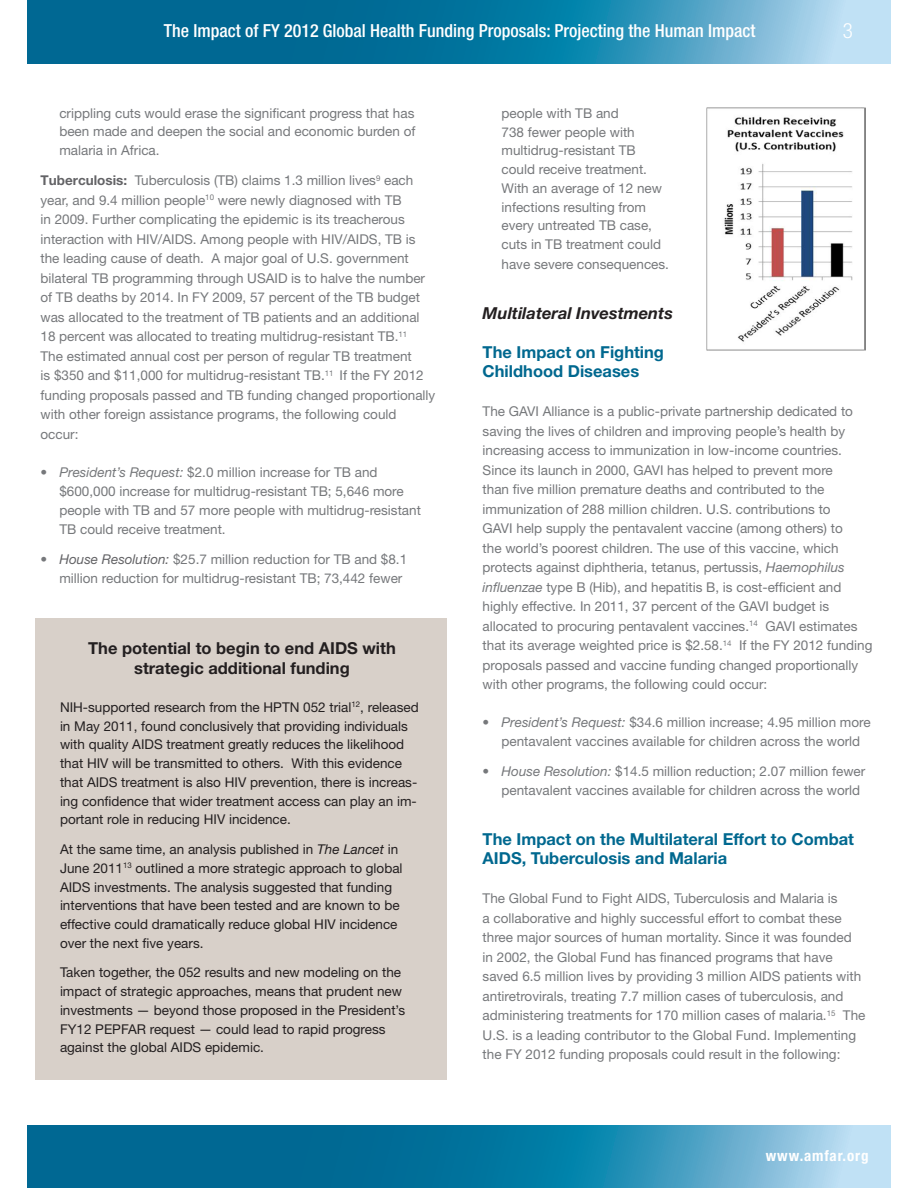
<style>
.page{position:relative;width:918px;height:1188px;background:#fff}
.page>*{position:absolute;margin:0;border:0;box-sizing:border-box;transform-origin:0 0}
.t1{font:300 condensed 21px "Helvetica Neue LT Std";color:#fff}
.t2{font:500 condensed 18px "Helvetica Neue LT Std";color:#fff}
.body{font:700 16.5px/19.5px "Helvetica Neue LT Std";color:#00688f}
.sidebar_blk{font:700 16.5px/19.5px "Helvetica Neue LT Std";color:#231f20;text-align:center}
.body-2{font:italic 700 16.5px "Helvetica Neue LT Std";color:#231f20}
.t3{font:700 condensed 15px "Helvetica Neue LT Std";letter-spacing:.06em;color:#fff}
.body-3{font:13.5px/19.5px "Helvetica Neue LT Std";color:#76787b}
.bullet{font:13.5px/18.8px "Helvetica Neue LT Std";color:#231f20}
.bullet-2{font:13.5px/18.9px "Helvetica Neue LT Std";color:#76787b}
.s1{font-weight:700;color:#636366}
.s2{font-style:italic}
.s3{font-style:italic;color:#636366}
</style>
<div class="page">
<svg style="left:27px;top:1125px;width:864px;height:63px;background:#2686ac"></svg>
<svg style="left:27px;top:0;width:864px;height:63px;background:#2887ad"></svg>
<div style="left:35px;top:619px;width:412px;height:461px;background:#d8d0c9"></div>
<img style="left:707px;top:108px;width:158px;height:242px">
<p class="t2" style="left:164px;top:20px;width:593px">The Impact of FY 2012 Global Health Funding Proposals: Projecting the Human Impact</p>
<p class="t1" style="left:843px;top:19px;width:12px">3</p>
<p class="bullet-2" style="left:59px;top:103px;width:358px;text-align:justify">crippling cuts would erase the significant progress that has been made and deepen the social and economic burden of malaria in Africa.</p>
<p class="body-3" style="left:40px;top:171px;width:396px"><span class="s1">Tuberculosis:</span> Tuberculosis (TB) claims 1.3 million lives<sup>9</sup> each year, and 9.4 million people<sup>10</sup> were newly diagnosed with TB<br>in 2009. Further complicating the epidemic is its treacherous interaction with HIV/AIDS. Among people with HIV/AIDS, TB is the leading cause of death. A major goal of U.S. government bilateral TB programming through USAID is to halve the number of TB deaths by 2014. In FY 2009, 57 percent of the TB budget was allocated to the treatment of TB patients and an additional 18 percent was allocated to treating multidrug-resistant TB.<sup>11<br></sup>The estimated annual cost per person of regular TB treatment<br>is $350 and $11,000 for multidrug-resistant TB.<sup>11</sup> If the FY 2012 funding proposals passed and TB funding changed proportionally with other foreign assistance programs, the following could occur:</p>
<p class="bullet-2" style="left:59px;top:463px;width:363px;text-indent:-19px">• <span class="s2">President’s Request:</span> $2.0 million increase for TB and $600,000 increase for multidrug-resistant TB; 5,646 more people with TB and 57 more people with multidrug-resistant TB could receive treatment.</p>
<p class="bullet-2" style="left:59px;top:550px;width:349px;text-indent:-19px">• <span class="s3">House Resolution:</span> $25.7 million reduction for TB and $8.1 million reduction for multidrug-resistant TB; 73,442 fewer</p>
<p class="sidebar_blk" style="left:88px;top:638px;width:309px">The potential to begin to end AIDS with strategic additional funding</p>
<p class="bullet" style="left:60px;top:698px;width:360px">NIH-supported research from the HPTN 052 trial<sup>12</sup>, released in May 2011, found conclusively that providing individuals with quality AIDS treatment greatly reduces the likelihood that HIV will be transmitted to others. With this evidence that AIDS treatment is also HIV prevention, there is increas&shy;ing confidence that wider treatment access can play an im&shy;portant role in reducing HIV incidence.</p>
<p class="bullet" style="left:60px;top:840px;width:344px">At the same time, an analysis published in <span class="s2">The Lancet</span> in June 2011<sup>13</sup> outlined a more strategic approach to global AIDS investments. The analysis suggested that funding interventions that have been tested and are known to be effective could dramatically reduce global HIV incidence over the next five years.</p>
<p class="bullet" style="left:60px;top:963px;width:347px">Taken together, the 052 results and new modeling on the impact of strategic approaches, means that prudent new investments — beyond those proposed in the President’s FY12 PEPFAR request — could lead to rapid progress against the global AIDS epidemic.</p>
<p class="bullet-2" style="left:502px;top:104px;width:169px">people with TB and<br>738 fewer people with multidrug-resistant TB could receive treatment.<br>With an average of 12 new infections resulting from every untreated TB case, cuts in TB treatment could have severe consequences.</p>
<p class="body-2" style="left:483px;top:302px;width:192px">Multilateral Investments</p>
<p class="body" style="left:483px;top:342px;width:183px">The Impact on Fighting<br>Childhood Diseases</p>
<p class="body-3" style="left:483px;top:401px;width:391px">The GAVI Alliance is a public-private partnership dedicated to saving the lives of children and improving people’s health by increasing access to immunization in low-income countries.<br>Since its launch in 2000, GAVI has helped to prevent more<br>than five million premature deaths and contributed to the immunization of 288 million children. U.S. contributions to<br>GAVI help supply the pentavalent vaccine (among others) to<br>the world’s poorest children. The use of this vaccine, which protects against diphtheria, tetanus, pertussis, <span class="s2">Haemophilus influenzae</span> type B (Hib), and hepatitis B, is cost-efficient and highly effective. In 2011, 37 percent of the GAVI budget is allocated to procuring pentavalent vaccines.<sup>14</sup> GAVI estimates that its average weighted price is $2.58.<sup>14</sup> If the FY 2012 funding proposals passed and vaccine funding changed proportionally with other programs, the following could occur:</p>
<p class="bullet-2" style="left:502px;top:713px;width:371px;text-indent:-19px">• <span class="s2">President’s Request:</span> $34.6 million increase; 4.95 million more pentavalent vaccines available for children across the world</p>
<p class="bullet-2" style="left:502px;top:761px;width:365px;line-height:19.5px;text-indent:-19px">• <span class="s2">House Resolution:</span> $14.5 million reduction; 2.07 million fewer pentavalent vaccines available for children across the world</p>
<p class="body" style="left:483px;top:829px;width:373px">The Impact on the Multilateral Effort to Combat<br>AIDS, Tuberculosis and Malaria</p>
<p class="body-3" style="left:483px;top:889px;width:384px">The Global Fund to Fight AIDS, Tuberculosis and Malaria is<br>a collaborative and highly successful effort to combat these three major sources of human mortality. Since it was founded in 2002, the Global Fund has financed programs that have saved 6.5 million lives by providing 3 million AIDS patients with antiretrovirals, treating 7.7 million cases of tuberculosis, and administering treatments for 170 million cases of malaria.<sup>15</sup> The U.S. is a leading contributor to the Global Fund. Implementing the FY 2012 funding proposals could result in the following:</p>
<p class="t3" style="left:766px;top:1147px;width:104px">www.amfar.org</p>
</div>
